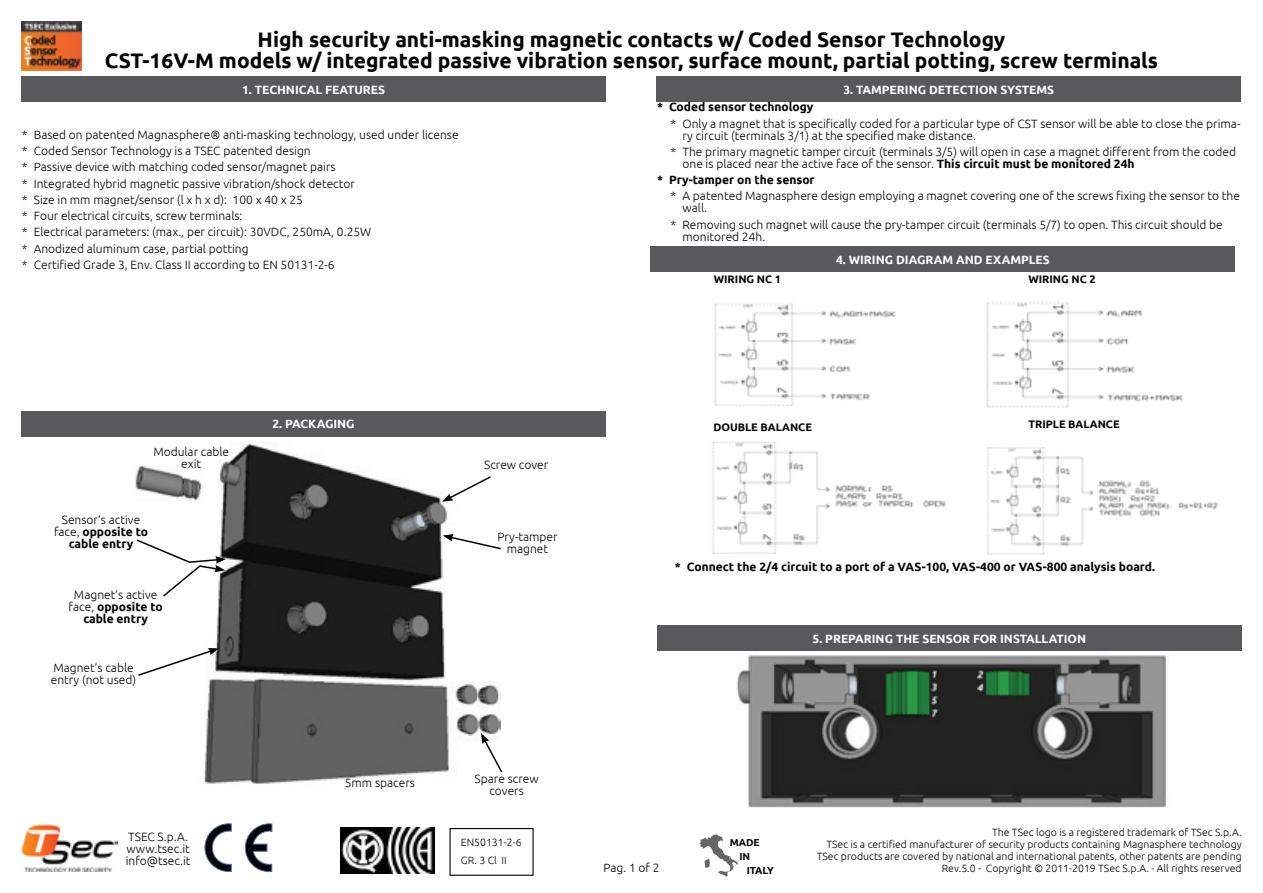
<style>
.page{position:relative;width:1263px;height:893px;background:#fff}
.page>*{position:absolute;margin:0;border:0;box-sizing:border-box;transform-origin:0 0}
.t1{font:700 21px/21px "Ubuntu";color:#040503;text-align:center}
.t2{font:300 12px/12px "Ubuntu";color:#040503}
.t3{font:700 12px/12px "Ubuntu";color:#040503;text-align:center}
.t4{font:700 12px "Ubuntu";color:#fff}
.t5{font:700 10.95px "Ubuntu";color:#040503}
.t6{font:300 10.5px/12px "Ubuntu";color:#040503;text-align:right}
.t7{font:700 10.05px "Ubuntu";color:#040503}
.s1{font-weight:700}
.s2{font-weight:300}
</style>
<div class="page">
<img style="left:21px;top:825px;width:97px;height:47px">
<svg style="left:245px;top:824px;width:27px;height:48px"></svg>
<svg style="left:205px;top:824px;width:26px;height:48px"></svg>
<svg style="left:699px;top:834px;width:39px;height:43px"></svg>
<img style="left:21px;top:21px;width:60px;height:49px">
<img style="left:340px;top:827px;width:94px;height:47px">
<svg style="left:449px;top:828px;width:85px;height:48px"></svg>
<img style="left:135px;top:443px;width:365px;height:341px">
<svg style="left:138px;top:648px;width:81px;height:28px"></svg>
<svg style="left:481px;top:733px;width:21px;height:39px"></svg>
<svg style="left:442px;top:476px;width:49px;height:26px"></svg>
<svg style="left:443px;top:534px;width:58px;height:15px"></svg>
<svg style="left:137px;top:539px;width:89px;height:58px"></svg>
<img style="left:714px;top:303px;width:182px;height:103px">
<img style="left:986px;top:301px;width:197px;height:107px">
<img style="left:712px;top:441px;width:234px;height:113px">
<img style="left:987px;top:447px;width:231px;height:108px">
<img style="left:736px;top:655px;width:431px;height:153px">
<div style="left:21px;top:77px;width:585px;height:25px;background:#58595b"></div>
<div style="left:656px;top:77px;width:585px;height:25px;background:#58595b"></div>
<div style="left:21px;top:411px;width:585px;height:25px;background:#58595b"></div>
<div style="left:651px;top:246px;width:584px;height:26px;background:#58595b"></div>
<div style="left:657px;top:625px;width:585px;height:26px;background:#58595b"></div>
<h1 class="t1" style="left:105px;top:29px;width:1055px">High security anti-masking magnetic contacts w/ Coded Sensor Technology<br>CST-16V-M models w/ integrated passive vibration sensor, surface mount, partial potting, screw terminals</h1>
<p class="t4" style="left:242px;top:82px;width:145px">1. TECHNICAL FEATURES</p>
<p class="t4" style="left:843px;top:82px;width:212px">3. TAMPERING DETECTION SYSTEMS</p>
<p class="t2" style="left:22px;top:126px;width:438px;line-height:16.2px">* Based on patented Magnasphere® anti-masking technology, used under license * Coded Sensor Technology is a TSEC patented design<br>* Passive device with matching coded sensor/magnet pairs<br>* Integrated hybrid magnetic passive vibration/shock detector<br>* Size in mm magnet/sensor (l x h x d): 100 x 40 x 25<br>* Four electrical circuits, screw terminals:<br>* Electrical parameters: (max., per circuit): 30VDC, 250mA, 0.25W<br>* Anodized aluminum case, partial potting<br>* Certified Grade 3, Env. Class II according to EN 50131-2-6</p>
<p class="t3" style="left:657px;top:101px;width:158px">* Coded sensor technology</p>
<p class="t2" style="left:682px;top:117px;width:559px;text-indent:-12px">* Only a magnet that is specifically coded for a particular type of CST sensor will be able to close the prima&shy;ry circuit (terminals 3/1) at the specified make distance.</p>
<p class="t2" style="left:682px;top:145px;width:555px;text-indent:-12px">* The primary magnetic tamper circuit (terminals 3/5) will open in case a magnet different from the coded one is placed near the active face of the sensor. <span class="s1">This circuit must be monitored 24h</span></p>
<p class="t3" style="left:657px;top:174px;width:159px">* Pry-tamper on the sensor</p>
<p class="t2" style="left:682px;top:190px;width:559px;text-indent:-12px">* A patented Magnasphere design employing a magnet covering one of the screws fixing the sensor to the wall.</p>
<p class="t2" style="left:682px;top:218px;width:542px;text-indent:-12px">* Removing such magnet will cause the pry-tamper circuit (terminals 5/7) to open. This circuit should be monitored 24h.</p>
<p class="t4" style="left:836px;top:252px;width:215px">4. WIRING DIAGRAM AND EXAMPLES</p>
<p class="t5" style="left:714px;top:272px;width:69px">WIRING NC 1</p>
<p class="t5" style="left:1028px;top:272px;width:69px">WIRING NC 2</p>
<p class="t2" style="left:153px;top:445px;width:77px;text-align:center">Modular cable exit</p>
<p class="t3" style="left:54px;top:513px;width:96px"><span class="s2">Sensor’s active face,</span> opposite to cable entry</p>
<p class="t3" style="left:69px;top:588px;width:96px"><span class="s2">Magnet’s active face,</span> opposite to cable entry</p>
<p class="t2" style="left:51px;top:661px;width:87px">Magnet’s cable entry (not used)</p>
<p class="t2" style="left:126px;top:830px;width:66px">TSEC S.p.A. www.tsec.it info@tsec.it</p>
<p class="t4" style="left:272px;top:417px;width:84px">2. PACKAGING</p>
<p class="t2" style="left:345px;top:777px;width:72px">5mm spacers</p>
<p class="t2" style="left:484px;top:458px;width:66px">Screw cover</p>
<p class="t2" style="left:497px;top:531px;width:62px;text-align:center">Pry-tamper magnet</p>
<p class="t2" style="left:475px;top:772px;width:66px;text-align:center">Spare screw covers</p>
<p class="t6" style="left:461px;top:833px;width:62px;line-height:18px;text-align:left">EN50131-2-6<br>GR. 3 Cl II</p>
<p class="t5" style="left:713px;top:421px;width:100px">DOUBLE BALANCE</p>
<p class="t5" style="left:1028px;top:417px;width:93px">TRIPLE BALANCE</p>
<p class="t3" style="left:675px;top:561px;width:482px">* Connect the 2/4 circuit to a port of a VAS-100, VAS-400 or VAS-800 analysis board.</p>
<p class="t4" style="left:813px;top:631px;width:275px">5. PREPARING THE SENSOR FOR INSTALLATION</p>
<p class="t2" style="left:603px;top:861px;width:58px">Pag. 1 of 2</p>
<p class="t7" style="left:730px;top:836px;width:31px">MADE</p>
<p class="t7" style="left:739px;top:850px;width:12px">IN</p>
<p class="t7" style="left:747px;top:864px;width:29px">ITALY</p>
<p class="t6" style="left:817px;top:826px;width:426px">The TSec logo is a registered trademark of TSec S.p.A.<br>TSec is a certified manufacturer of security products containing Magnasphere technology TSec products are covered by national and international patents, other patents are pending Rev.5.0 - Copyright © 2011-2019 TSec S.p.A. - All rights reserved</p>
</div>
